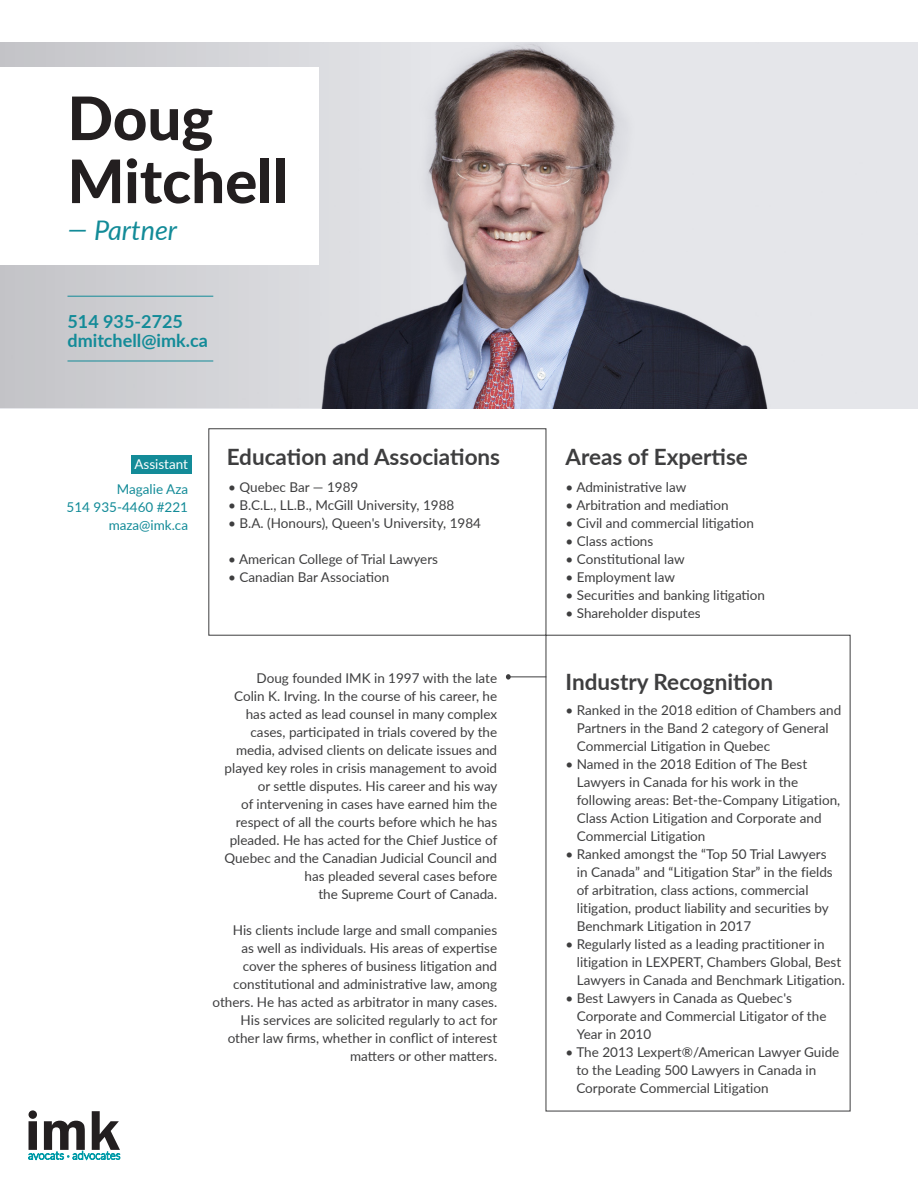
<style>
.page{position:relative;width:918px;height:1188px;background:#fff}
.page>*{position:absolute;margin:0;border:0;box-sizing:border-box;transform-origin:0 0}
.t1{font:800 60px/63px "Lato";color:#231f20}
.t2{font:italic 27px "Lato";color:#138b98}
.t3{font:700 22.5px "Lato";color:#3e3e3f}
.t4{font:700 18px/19.5px "Lato";color:#138b98}
.t5{font:13.5px/18px "Lato";color:#3e3e3f}
.t6{font:13.5px/18px "Lato";color:#138b98;text-align:right}
.t7{font:13.5px "Lato";color:#fff}
</style>
<div class="page">
<div style="left:131px;top:455px;width:61px;height:18px;background:#138b98"></div>
<div style="left:208px;top:428px;width:338px;height:208px;border:1px solid #3e3e3f"></div>
<img style="left:444px;top:42px;width:474px;height:366px">
<svg style="left:0;top:42px;width:444px;height:366px;background:#c4c5c9"></svg>
<hr style="left:68px;top:361px;width:145px;height:1px;background:#138b98">
<hr style="left:68px;top:296px;width:145px;height:1px;background:#138b98">
<div style="left:0;top:68px;width:318px;height:197px;background:#fff"></div>
<hr style="left:508px;top:677px;width:38px;height:1px;background:#3e3e3f">
<svg style="left:506px;top:674px;width:5px;height:6px"></svg>
<svg style="left:28px;top:1110px;width:92px;height:51px"></svg>
<p class="t1" style="left:68px;top:84px;width:222px">Doug<br>Mitchell</p>
<p class="t2" style="left:68px;top:211px;width:111px">— Partner</p>
<p class="t4" style="left:68px;top:311px;width:142px">514 935-2725 dmitchell@imk.ca</p>
<p class="t7" style="left:134px;top:455px;width:55px">Assistant</p>
<p class="t6" style="left:67px;top:480px;width:123px">Magalie Aza<br>514 935-4460 #221 maza@imk.ca</p>
<p class="t3" style="left:227px;top:441px;width:275px">Education and Associations</p>
<p class="t5" style="left:228px;top:477px;width:132px">• Quebec Bar — 1989</p>
<p class="t5" style="left:228px;top:495px;width:228px">• B.C.L., LL.B., McGill University, 1988</p>
<p class="t5" style="left:228px;top:513px;width:254px">• B.A. (Honours), Queen's University, 1984</p>
<p class="t5" style="left:228px;top:549px;width:211px">• American College of Trial Lawyers</p>
<p class="t5" style="left:228px;top:567px;width:163px">• Canadian Bar Association</p>
<p class="t5" style="left:225px;top:668px;width:274px;text-align:right">Doug founded IMK in 1997 with the late Colin K. Irving. In the course of his career, he has acted as lead counsel in many complex cases, participated in trials covered by the media, advised clients on delicate issues and played key roles in crisis management to avoid</p>
<p class="t5" style="left:224px;top:776px;width:275px;text-align:right">or settle disputes. His career and his way<br>of intervening in cases have earned him the respect of all the courts before which he has pleaded. He has acted for the Chief Justice of Quebec and the Canadian Judicial Council and has pleaded several cases before<br>the Supreme Court of Canada.</p>
<p class="t5" style="left:213px;top:920px;width:286px;text-align:right">His clients include large and small companies<br>as well as individuals. His areas of expertise cover the spheres of business litigation and constitutional and administrative law, among others. He has acted as arbitrator in many cases.<br>His services are solicited regularly to act for other law firms, whether in conflict of interest matters or other matters.</p>
<p class="t3" style="left:566px;top:441px;width:184px">Areas of Expertise</p>
<p class="t5" style="left:566px;top:477px;width:122px">• Administrative law</p>
<p class="t5" style="left:566px;top:495px;width:165px">• Arbitration and mediation</p>
<p class="t5" style="left:566px;top:513px;width:190px">• Civil and commercial litigation</p>
<p class="t5" style="left:566px;top:531px;width:89px">• Class actions</p>
<p class="t5" style="left:566px;top:549px;width:121px">• Constitutional law</p>
<p class="t5" style="left:566px;top:567px;width:111px">• Employment law</p>
<p class="t5" style="left:566px;top:585px;width:201px">• Securities and banking litigation</p>
<p class="t5" style="left:566px;top:603px;width:137px">• Shareholder disputes</p>
<p class="t3" style="left:566px;top:665px;width:209px">Industry Recognition</p>
<p class="t5" style="left:577px;top:701px;width:266px;text-indent:-11px">• Ranked in the 2018 edition of Chambers and<br>Partners in the Band 2 category of General<br>Commercial Litigation in Quebec</p>
<p class="t5" style="left:577px;top:755px;width:265px;text-indent:-11px">• Named in the 2018 Edition of The Best Lawyers in Canada for his work in the following areas: Bet-the-Company Litigation, Class Action Litigation and Corporate and Commercial Litigation</p>
<p class="t5" style="left:577px;top:845px;width:257px;text-indent:-11px">• Ranked amongst the “Top 50 Trial Lawyers in Canada” and “Litigation Star” in the fields of arbitration, class actions, commercial litigation, product liability and securities by Benchmark Litigation in 2017</p>
<p class="t5" style="left:577px;top:935px;width:270px;text-indent:-11px">• Regularly listed as a leading practitioner in litigation in LEXPERT, Chambers Global, Best<br>Lawyers in Canada and Benchmark Litigation.</p>
<p class="t5" style="left:577px;top:989px;width:251px;text-indent:-11px">• Best Lawyers in Canada as Quebec's<br>Corporate and Commercial Litigator of the<br>Year in 2010</p>
<p class="t5" style="left:576px;top:1043px;width:264px;text-indent:-11px">• The 2013 Lexpert®/American Lawyer Guide to the Leading 500 Lawyers in Canada in<br>Corporate Commercial Litigation</p>
</div>
